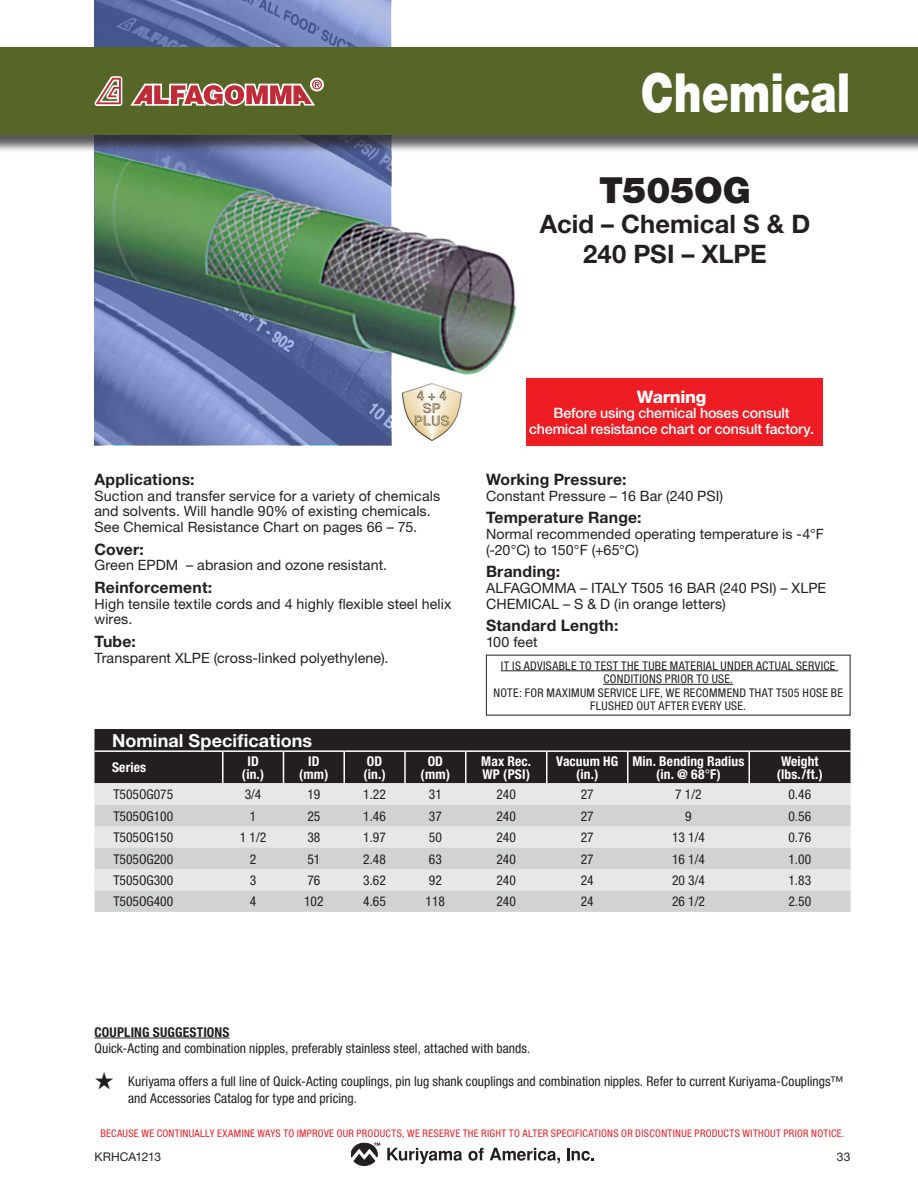
<style>
.page{position:relative;width:918px;height:1188px;background:#fff}
.page>*{position:absolute;margin:0;border:0;box-sizing:border-box;transform-origin:0 0}
.t1{font:900 54px "Helvetica Neue";color:#fff;scale:.8 1}
.t2{font:900 36px "Helvetica Neue";letter-spacing:-.01em;color:#231f20}
.t3{font:700 25.5px/30px "Helvetica Neue";letter-spacing:.005em;color:#231f20;text-align:center}
.t4{font:700 18px "Helvetica Neue";letter-spacing:.005em;color:#fff}
.t5{font:800 17.25px "Helvetica Neue";letter-spacing:-.015em;color:#fff}
.t6{font:700 15.75px "Helvetica Neue";letter-spacing:.015em;color:#231f20}
.t7{font:14.25px/15.8px "Helvetica Neue";letter-spacing:.005em;color:#231f20}
.t8{font:500 14.25px/15.8px "Helvetica Neue";letter-spacing:-.01em;color:#fff;text-align:center}
.t9{font:condensed 13.5px/16.5px "Helvetica Neue";color:#231f20}
.t10{font:700 condensed 13.5px/13.5px "Helvetica Neue";letter-spacing:.01em;color:#fff;text-align:center}
.t11{font:700 condensed 13.5px "Helvetica Neue";letter-spacing:.015em;color:#231f20}
.t12{font:condensed 12px/13.5px "Helvetica Neue";letter-spacing:.025em;color:#231f20;text-align:center}
.t13{font:12px "Helvetica Neue";color:#231f20}
.t14{font:condensed 10.5px "Helvetica Neue";letter-spacing:.03em;color:#ee1d23}
.t15{font:700 7.35px "Helvetica Neue";color:#231f20}
.s1{font-weight:400}
</style>
<div class="page">
<img style="left:94px;top:0;width:298px;height:446px">
<svg style="left:351px;top:1143px;width:27px;height:23px"></svg>
<svg style="left:387px;top:1148px;width:75px;height:16px"></svg>
<svg style="left:468px;top:1148px;width:16px;height:13px"></svg>
<svg style="left:490px;top:1148px;width:70px;height:15px"></svg>
<svg style="left:567px;top:1148px;width:27px;height:13px"></svg>
<hr style="left:94px;top:1038px;width:136px;height:1px;background:#231f20">
<div style="left:94px;top:729px;width:756px;height:54px;background:#231f20"></div>
<div style="left:94px;top:783px;width:756px;height:22px;background:#e6e7e9"></div>
<svg style="left:94px;top:805px;width:756px;height:107px;background:#d9dadc"></svg>
<hr style="left:748px;top:752px;width:2px;height:31px;background:#fff">
<hr style="left:465px;top:752px;width:1px;height:31px;background:#fff">
<hr style="left:546px;top:752px;width:2px;height:31px;background:#fff">
<hr style="left:627px;top:752px;width:1px;height:31px;background:#fff">
<hr style="left:222px;top:752px;width:2px;height:31px;background:#fff">
<hr style="left:283px;top:752px;width:1px;height:31px;background:#fff">
<hr style="left:344px;top:752px;width:1px;height:31px;background:#fff">
<hr style="left:404px;top:752px;width:2px;height:31px;background:#fff">
<hr style="left:94px;top:750px;width:129px;height:2px;background:#fff">
<hr style="left:223px;top:750px;width:61px;height:2px;background:#fff">
<hr style="left:284px;top:750px;width:60px;height:2px;background:#fff">
<hr style="left:344px;top:750px;width:61px;height:2px;background:#fff">
<hr style="left:405px;top:750px;width:61px;height:2px;background:#fff">
<hr style="left:466px;top:750px;width:81px;height:2px;background:#fff">
<hr style="left:547px;top:750px;width:81px;height:2px;background:#fff">
<hr style="left:628px;top:750px;width:121px;height:2px;background:#fff">
<hr style="left:749px;top:750px;width:101px;height:2px;background:#fff">
<img style="left:94px;top:154px;width:423px;height:261px">
<img style="left:398px;top:378px;width:68px;height:63px">
<hr style="left:501px;top:671px;width:337px;height:1px;background:#231f20">
<hr style="left:603px;top:684px;width:130px;height:1px;background:#231f20">
<div style="left:526px;top:378px;width:298px;height:68px;background:#ee1d23"></div>
<div style="left:0;top:50px;width:918px;height:104px;background:#231f20;opacity:.75"></div>
<div style="left:0;top:47px;width:918px;height:88px;background:#556627"></div>
<div style="left:310px;top:78px;width:14px;height:13px;border:8px solid #fff;border-radius:50%"></div>
<svg style="left:94px;top:76px;width:228px;height:30px"></svg>
<h1 class="t1" style="left:641px;top:60px;width:264px">Chemical</h1>
<h2 class="t2" style="left:599px;top:169px;width:153px">T505OG</h2>
<h3 class="t3" style="left:540px;top:208px;width:272px">Acid – Chemical S &amp; D<br>240 PSI – XLPE</h3>
<p class="t6" style="left:94px;top:469px;width:102px">Applications:</p>
<p class="t7" style="left:94px;top:487px;width:347px">Suction and transfer service for a variety of chemicals and solvents. Will handle 90% of existing chemicals.<br>See Chemical Resistance Chart on pages 66 – 75.</p>
<p class="t6" style="left:94px;top:539px;width:51px">Cover:</p>
<p class="t7" style="left:94px;top:557px;width:294px">Green EPDM – abrasion and ozone resistant.</p>
<p class="t6" style="left:94px;top:577px;width:119px">Reinforcement:</p>
<p class="t7" style="left:94px;top:595px;width:358px">High tensile textile cords and 4 highly flexible steel helix wires.</p>
<p class="t6" style="left:94px;top:631px;width:43px">Tube:</p>
<p class="t7" style="left:94px;top:649px;width:296px">Transparent XLPE (cross-linked polyethylene).</p>
<p class="t5" style="left:637px;top:386px;width:71px">Warning</p>
<p class="t8" style="left:529px;top:405px;width:286px">Before using chemical hoses consult chemical resistance chart or consult factory.</p>
<p class="t6" style="left:486px;top:469px;width:142px">Working Pressure:</p>
<p class="t7" style="left:486px;top:487px;width:239px">Constant Pressure – 16 Bar (240 PSI)</p>
<p class="t6" style="left:486px;top:508px;width:157px">Temperature Range:</p>
<p class="t7" style="left:486px;top:526px;width:340px">Normal recommended operating temperature is -4°F (-20°C) to 150°F (+65°C)</p>
<p class="t6" style="left:486px;top:562px;width:76px">Branding:</p>
<p class="t7" style="left:486px;top:580px;width:342px">ALFAGOMMA – ITALY T505 16 BAR (240 PSI) – XLPE<br>CHEMICAL – S &amp; D (in orange letters)</p>
<p class="t6" style="left:486px;top:616px;width:134px">Standard Length:</p>
<p class="t7" style="left:486px;top:634px;width:53px">100 feet</p>
<p class="t12" style="left:493px;top:659px;width:351px">IT IS ADVISABLE TO TEST THE TUBE MATERIAL UNDER ACTUAL SERVICE CONDITIONS PRIOR TO USE.<br>NOTE: FOR MAXIMUM SERVICE LIFE, WE RECOMMEND THAT T505 HOSE BE FLUSHED OUT AFTER EVERY USE.</p>
<h3 class="t4" style="left:112px;top:730px;width:202px">Nominal Specifications</h3>
<p class="t10" style="left:112px;top:761px;width:36px">Series</p>
<p class="t10" style="left:242px;top:754px;width:24px">ID (in.)</p>
<p class="t10" style="left:299px;top:754px;width:31px">ID (mm)</p>
<p class="t10" style="left:363px;top:754px;width:24px;text-align:left">OD (in.)</p>
<p class="t10" style="left:421px;top:754px;width:31px">OD (mm)</p>
<p class="t10" style="left:481px;top:754px;width:51px;text-align:left">Max Rec.<br>WP (PSI)</p>
<p class="t10" style="left:556px;top:754px;width:64px">Vacuum HG (in.)</p>
<p class="t10" style="left:633px;top:754px;width:113px">Min. Bending Radius (in. @ 68<span class="s1">°</span>F)</p>
<p class="t10" style="left:777px;top:754px;width:48px">Weight (lbs./ft.)</p>
<p class="t9" style="left:113px;top:786px;width:61px">T505OG075</p>
<p class="t9" style="left:245px;top:786px;width:18px">3/4</p>
<p class="t9" style="left:307px;top:786px;width:14px">19</p>
<p class="t9" style="left:363px;top:786px;width:24px">1.22</p>
<p class="t9" style="left:429px;top:786px;width:14px">31</p>
<p class="t9" style="left:497px;top:786px;width:21px">240</p>
<p class="t9" style="left:581px;top:786px;width:14px">27</p>
<p class="t9" style="left:675px;top:786px;width:28px">7 1/2</p>
<p class="t9" style="left:789px;top:786px;width:24px">0.46</p>
<p class="t9" style="left:113px;top:808px;width:61px">T505OG100</p>
<p class="t9" style="left:250px;top:808px;width:8px">1</p>
<p class="t9" style="left:307px;top:808px;width:14px">25</p>
<p class="t9" style="left:363px;top:808px;width:24px">1.46</p>
<p class="t9" style="left:429px;top:808px;width:14px">37</p>
<p class="t9" style="left:497px;top:808px;width:21px">240</p>
<p class="t9" style="left:581px;top:808px;width:14px">27</p>
<p class="t9" style="left:685px;top:808px;width:8px">9</p>
<p class="t9" style="left:789px;top:808px;width:24px">0.56</p>
<p class="t9" style="left:113px;top:829px;width:61px">T505OG150</p>
<p class="t9" style="left:240px;top:829px;width:28px">1 1/2</p>
<p class="t9" style="left:307px;top:829px;width:14px">38</p>
<p class="t9" style="left:363px;top:829px;width:24px">1.97</p>
<p class="t9" style="left:429px;top:829px;width:14px">50</p>
<p class="t9" style="left:497px;top:829px;width:21px">240</p>
<p class="t9" style="left:581px;top:829px;width:14px">27</p>
<p class="t9" style="left:672px;top:829px;width:34px">13 1/4</p>
<p class="t9" style="left:789px;top:829px;width:24px">0.76</p>
<p class="t9" style="left:113px;top:850px;width:61px">T505OG200</p>
<p class="t9" style="left:250px;top:850px;width:8px">2</p>
<p class="t9" style="left:307px;top:850px;width:14px">51</p>
<p class="t9" style="left:363px;top:850px;width:24px">2.48</p>
<p class="t9" style="left:429px;top:850px;width:14px">63</p>
<p class="t9" style="left:497px;top:850px;width:21px">240</p>
<p class="t9" style="left:581px;top:850px;width:14px">27</p>
<p class="t9" style="left:672px;top:850px;width:34px">16 1/4</p>
<p class="t9" style="left:789px;top:850px;width:24px">1.00</p>
<p class="t9" style="left:113px;top:872px;width:61px">T505OG300</p>
<p class="t9" style="left:250px;top:872px;width:8px">3</p>
<p class="t9" style="left:307px;top:872px;width:14px">76</p>
<p class="t9" style="left:363px;top:872px;width:24px">3.62</p>
<p class="t9" style="left:429px;top:872px;width:14px">92</p>
<p class="t9" style="left:497px;top:872px;width:21px">240</p>
<p class="t9" style="left:581px;top:872px;width:14px">24</p>
<p class="t9" style="left:672px;top:872px;width:34px">20 3/4</p>
<p class="t9" style="left:789px;top:872px;width:24px">1.83</p>
<p class="t9" style="left:113px;top:893px;width:61px">T505OG400</p>
<p class="t9" style="left:250px;top:893px;width:8px">4</p>
<p class="t9" style="left:304px;top:893px;width:21px">102</p>
<p class="t9" style="left:363px;top:893px;width:24px">4.65</p>
<p class="t9" style="left:426px;top:893px;width:21px">118</p>
<p class="t9" style="left:497px;top:893px;width:21px">240</p>
<p class="t9" style="left:581px;top:893px;width:14px">24</p>
<p class="t9" style="left:672px;top:893px;width:34px">26 1/2</p>
<p class="t9" style="left:789px;top:893px;width:24px">2.50</p>
<p class="t11" style="left:94px;top:1024px;width:137px">COUPLING SUGGESTIONS</p>
<p class="t9" style="left:94px;top:1040px;width:437px">Quick-Acting and combination nipples, preferably stainless steel, attached with bands.</p>
<p class="t9" style="left:128px;top:1073px;width:717px;text-indent:-34px">★ Kuriyama offers a full line of Quick-Acting couplings, pin lug shank couplings and combination nipples. Refer to current Kuriyama-Couplings™ and Accessories Catalog for type and pricing.</p>
<p class="t14" style="left:100px;top:1127px;width:13px">Because</p>
<p class="t14" style="left:141px;top:1127px;width:22px">we continuall</p>
<p class="t14" style="left:210px;top:1127px;width:14px">y examine</p>
<p class="t14" style="left:258px;top:1127px;width:117px">waysto improveou r products</p>
<p class="t14" style="left:402px;top:1127px;width:67px">, we reserve the</p>
<p class="t14" style="left:481px;top:1127px;width:12px">right</p>
<p class="t14" style="left:509px;top:1127px;width:20px">to alte</p>
<p class="t14" style="left:543px;top:1127px;width:14px">r specifications</p>
<p class="t14" style="left:621px;top:1127px;width:128px">OR DISCONTINUE PRODUCTS without</p>
<p class="t14" style="left:784px;top:1127px;width:34px">prior notice</p>
<p class="t14" style="left:842px;top:1127px;width:4px">.</p>
<p class="t13" style="left:94px;top:1150px;width:68px">KRHCA1213</p>
<p class="t13" style="left:837px;top:1150px;width:15px">33</p>
<p class="t15" style="left:373px;top:1141px;width:9px">™</p>
</div>
